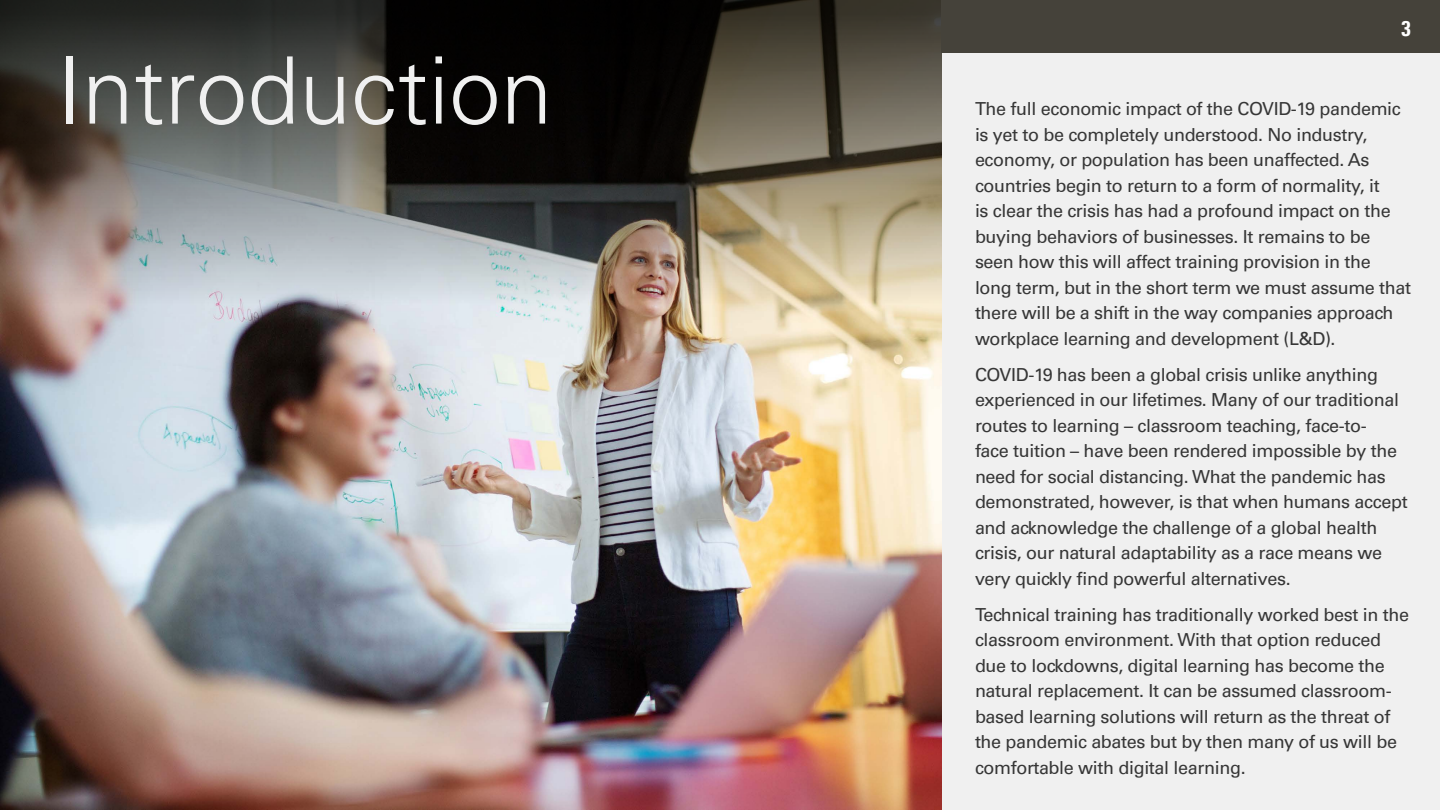
<style>
.page{position:relative;width:1440px;height:810px;background:#f0f0f0}
.page>*{position:absolute;margin:0;border:0;box-sizing:border-box;transform-origin:0 0}
.First_Subheading{font:300 93px "Univers LT Pro 45";color:#f0f0f0}
.t1{font:700 condensed 21px "Univers LT Pro";color:#fff}
.Pullout_Text{font:18px/25.5px "Univers LT Pro 55 Roman";letter-spacing:-.02em;color:#363636}
</style>
<div class="page">
<img style="left:0;top:304px;width:941px;height:506px">
<img style="left:0;top:0;width:941px;height:304px">
<div style="left:941px;top:0;width:499px;height:52px;background:#45423a"></div>
<p class="First_Subheading" style="left:56px;top:30px;width:498px">Introduction</p>
<p class="t1" style="left:1401px;top:16px;width:11px">3</p>
<p class="Pullout_Text" style="left:975px;top:95px;width:438px">The full economic impact of the COVID-19 pandemic is yet to be completely understood. No industry, economy, or population has been unaffected. As countries begin to return to a form of normality, it<br>is clear the crisis has had a profound impact on the buying behaviors of businesses. It remains to be seen how this will affect training provision in the long term, but in the short term we must assume that there will be a shift in the way companies approach workplace learning and development (L&amp;D).</p>
<p class="Pullout_Text" style="left:975px;top:361px;width:434px">COVID-19 has been a global crisis unlike anything experienced in our lifetimes. Many of our traditional routes to learning – classroom teaching, face-to-<br>face tuition – have been rendered impossible by the need for social distancing. What the pandemic has demonstrated, however, is that when humans accept and acknowledge the challenge of a global health crisis, our natural adaptability as a race means we very quickly find powerful alternatives.</p>
<p class="Pullout_Text" style="left:975px;top:601px;width:436px">Technical training has traditionally worked best in the classroom environment. With that option reduced due to lockdowns, digital learning has become the natural replacement. It can be assumed classroom&shy;based learning solutions will return as the threat of the pandemic abates but by then many of us will be comfortable with digital learning.</p>
</div>
